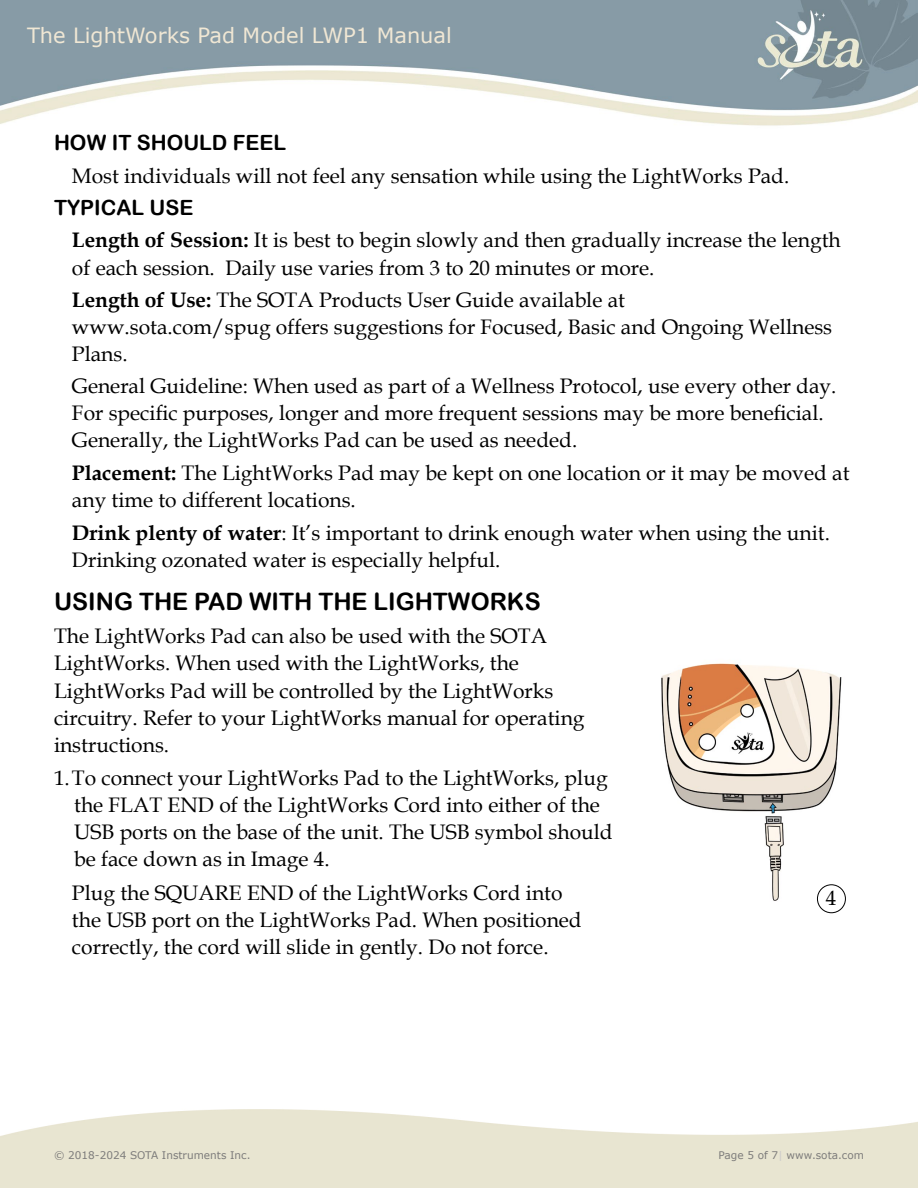
<style>
.page{position:relative;width:918px;height:1188px;background:#fff}
.page>*{position:absolute;margin:0;border:0;box-sizing:border-box;transform-origin:0 0}
.t1{font:24px "Arial Rounded MT Bold";color:#000}
.t2{font:21px/27px "Book Antiqua";color:#000}
.t3{font:21px "Verdana";color:#f0e7d4}
.t4{font:21px "Arial Rounded MT Bold";color:#000}
.t5{font:10.5px "Verdana";color:#7d7c7b}
.s1{font-weight:700}
.s2{color:#cbcaca}
</style>
<div class="page">
<img style="left:0;top:0;width:918px;height:126px">
<img style="left:661px;top:663px;width:185px;height:251px">
<div style="left:817px;top:884px;width:29px;height:29px;border:1px solid #000;border-radius:50%"></div>
<p class="t3" style="left:27px;top:21px;width:426px">The LightWorks Pad Model LWP1 Manual</p>
<p class="t4" style="left:54px;top:130px;width:234px">HOW IT SHOULD FEEL</p>
<p class="t2" style="left:72px;top:162px;width:719px">Most individuals will not feel any sensation while using the LightWorks Pad.</p>
<p class="t4" style="left:54px;top:195px;width:141px">TYPICAL USE</p>
<p class="t2" style="left:72px;top:226px;width:770px"><span class="s1">Length of Session:</span> It is best to begin slowly and then gradually increase the length of each session. Daily use varies from 3 to 20 minutes or more.</p>
<p class="t2" style="left:72px;top:286px;width:762px"><span class="s1">Length of Use:</span> The SOTA Products User Guide available at<br>www.sota.com/spug offers suggestions for Focused, Basic and Ongoing Wellness<br>Plans.</p>
<p class="t2" style="left:72px;top:372px;width:766px">General Guideline: When used as part of a Wellness Protocol, use every other day.<br>For specific purposes, longer and more frequent sessions may be more beneficial.<br>Generally, the LightWorks Pad can be used as needed.</p>
<p class="t2" style="left:72px;top:459px;width:779px"><span class="s1">Placement:</span> The LightWorks Pad may be kept on one location or it may be moved at any time to different locations.</p>
<p class="t2" style="left:72px;top:519px;width:760px"><span class="s1">Drink plenty of water</span>: It’s important to drink enough water when using the unit.<br>Drinking ozonated water is especially helpful.</p>
<p class="t1" style="left:54px;top:587px;width:488px">USING TH E PAD WITH TH E LIGHTWORKS</p>
<p class="t2" style="left:54px;top:622px;width:532px">The LightWorks Pad can also be used with the SOTA LightWorks. When used with the LightWorks, the LightWorks Pad will be controlled by the LightWorks circuitry. Refer to your LightWorks manual for operating instructions.</p>
<p class="t2" style="left:74px;top:764px;width:535px;text-indent:-20px">1.To connect your LightWorks Pad to the LightWorks, plug the FLAT END</p>
<p class="t2" style="left:74px;top:791px;width:540px;text-indent:145px">of the LightWorks Cord into either of the<br>USB ports on the base of the unit. The USB symbol should be face down as in Image 4.</p>
<p class="t2" style="left:72px;top:879px;width:192px">Plug the SQUARE END</p>
<p class="t2" style="left:72px;top:879px;width:511px;text-indent:227px">of the LightWorks Cord into the USB port on the LightWorks Pad. When positioned correctly, the cord will slide in gently. Do not force.</p>
<p class="t2" style="left:826px;top:884px;width:12px">4</p>
<p class="t5" style="left:54px;top:1148px;width:198px">© 2018-2024 SOTA Instruments Inc.</p>
<p class="t5" style="left:718px;top:1148px;width:147px">Page 5 of 7<span class="s2">|</span> www.sota.com</p>
</div>
